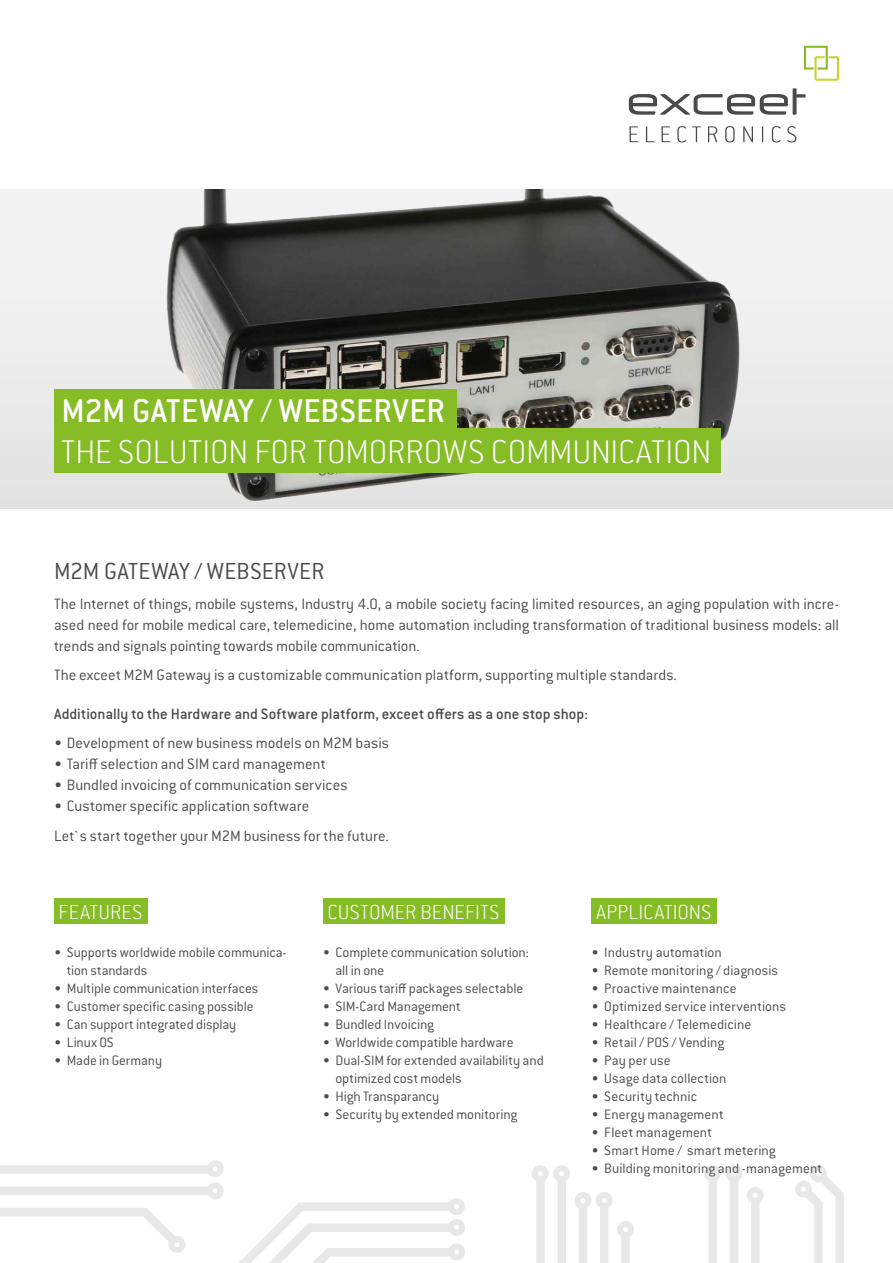
<style>
.page{position:relative;width:893px;height:1263px;background:#fff}
.page>*{position:absolute;margin:0;border:0;box-sizing:border-box;transform-origin:0 0}
.t1{font:200 36.15px "Conduit ITC Std";letter-spacing:-.01em;color:#fff}
.t2{font:500 36.15px "Conduit ITC Std";letter-spacing:-.005em;color:#fff}
.t3{font:300 25.5px "Conduit ITC Std";color:#4a4a49}
.t4{font:200 22.35px "Conduit ITC Std";letter-spacing:.01em;color:#fff}
.t5{font:300 16.5px/21px "Conduit ITC Std";color:#4a4a49;text-align:justify}
.t6{font:500 16.5px "Conduit ITC Std";color:#4a4a49}
.t7{font:300 15px/18px "Conduit ITC Std";color:#4a4a49}
</style>
<div class="page">
<svg style="left:0;top:1160px;width:844px;height:103px"></svg>
<div style="left:54px;top:899px;width:94px;height:25px;background:#86bc25"></div>
<div style="left:323px;top:899px;width:181px;height:25px;background:#86bc25"></div>
<div style="left:591px;top:899px;width:125px;height:25px;background:#86bc25"></div>
<div style="left:0;top:189px;width:893px;height:319px;background:#eee"></div>
<img style="left:61px;top:189px;width:783px;height:319px">
<div style="left:54px;top:390px;width:402px;height:41px;background:#86bc25"></div>
<div style="left:54px;top:428px;width:667px;height:44px;background:#86bc25"></div>
<svg style="left:804px;top:46px;width:35px;height:35px"></svg>
<svg style="left:629px;top:88px;width:176px;height:27px"></svg>
<svg style="left:629px;top:126px;width:9px;height:16px"></svg>
<svg style="left:646px;top:126px;width:8px;height:16px"></svg>
<svg style="left:661px;top:126px;width:9px;height:16px"></svg>
<svg style="left:677px;top:126px;width:9px;height:16px"></svg>
<svg style="left:692px;top:126px;width:9px;height:16px"></svg>
<svg style="left:708px;top:126px;width:9px;height:16px"></svg>
<svg style="left:725px;top:126px;width:10px;height:16px"></svg>
<svg style="left:743px;top:126px;width:10px;height:16px"></svg>
<svg style="left:762px;top:126px;width:1px;height:16px"></svg>
<svg style="left:772px;top:126px;width:9px;height:16px"></svg>
<svg style="left:787px;top:126px;width:9px;height:16px"></svg>
<h1 class="t2" style="left:61px;top:389px;width:385px">M2M GATEWAY / WEBSERVER</h1>
<h1 class="t1" style="left:61px;top:429px;width:651px">THE SOLUTION FOR TOMORROWS COMMUNICATION</h1>
<h2 class="t3" style="left:54px;top:556px;width:272px">M2M GATEWAY / WEBSERVER</h2>
<p class="t5" style="left:54px;top:593px;width:786px">The Internet of things, mobile systems, Industry 4.0, a mobile society facing limited resources, an aging population with incre&shy;ased need for mobile medical care, telemedicine, home automation including transformation of traditional business models: all trends and signals pointing towards mobile communication.</p>
<p class="t5" style="left:54px;top:664px;width:625px">The exceet M2M Gateway is a customizable communication platform, supporting multiple standards.</p>
<p class="t6" style="left:54px;top:704px;width:536px">Additionally to the Hardware and Software platform, exceet offers as a one stop shop:</p>
<p class="t5" style="left:54px;top:732px;width:336px">• Development of new business models on M2M basis</p>
<p class="t5" style="left:54px;top:753px;width:273px">• Tariff selection and SIM card management</p>
<p class="t5" style="left:54px;top:774px;width:295px">• Bundled invoicing of communication services</p>
<p class="t5" style="left:54px;top:791px;width:337px;line-height:29.5px">• Customer specific application software<br>Let`s start together your M2M business for the future.</p>
<h3 class="t4" style="left:59px;top:898px;width:85px">FEATURES</h3>
<h3 class="t4" style="left:327px;top:898px;width:174px">CUSTOMER BENEFITS</h3>
<h3 class="t4" style="left:596px;top:898px;width:117px">APPLICATIONS</h3>
<p class="t7" style="left:67px;top:943px;width:221px;text-indent:-13px">• Supports worldwide mobile communica&shy;tion standards</p>
<p class="t7" style="left:54px;top:979px;width:206px">• Multiple communication interfaces</p>
<p class="t7" style="left:54px;top:997px;width:201px">• Customer specific casing possible</p>
<p class="t7" style="left:54px;top:1015px;width:184px">• Can support integrated display</p>
<p class="t7" style="left:54px;top:1033px;width:61px">• Linux OS</p>
<p class="t7" style="left:54px;top:1051px;width:110px">• Made in Germany</p>
<p class="t7" style="left:591px;top:943px;width:132px">• Industry automation</p>
<p class="t7" style="left:591px;top:961px;width:188px">• Remote monitoring / diagnosis</p>
<p class="t7" style="left:591px;top:979px;width:147px">• Proactive maintenance</p>
<p class="t7" style="left:591px;top:997px;width:196px">• Optimized service interventions</p>
<p class="t7" style="left:591px;top:1015px;width:161px">• Healthcare / Telemedicine</p>
<p class="t7" style="left:591px;top:1033px;width:134px">• Retail / POS / Vending</p>
<p class="t7" style="left:591px;top:1051px;width:81px">• Pay per use</p>
<p class="t7" style="left:591px;top:1069px;width:137px">• Usage data collection</p>
<p class="t7" style="left:591px;top:1087px;width:107px">• Security technic</p>
<p class="t7" style="left:591px;top:1105px;width:134px">• Energy management</p>
<p class="t7" style="left:591px;top:1123px;width:122px">• Fleet management</p>
<p class="t7" style="left:591px;top:1141px;width:186px">• Smart Home / smart metering</p>
<p class="t7" style="left:591px;top:1159px;width:232px">• Building monitoring and -management</p>
<p class="t7" style="left:335px;top:943px;width:195px;text-indent:-13px">• Complete communication solution: all in one</p>
<p class="t7" style="left:323px;top:979px;width:202px">• Various tariff packages selectable</p>
<p class="t7" style="left:323px;top:997px;width:140px">• SIM-Card Management</p>
<p class="t7" style="left:323px;top:1015px;width:113px">• Bundled Invoicing</p>
<p class="t7" style="left:323px;top:1033px;width:192px">• Worldwide compatible hardware</p>
<p class="t7" style="left:335px;top:1051px;width:210px;text-indent:-13px">• Dual-SIM for extended availability and optimized cost models</p>
<p class="t7" style="left:323px;top:1087px;width:118px">• High Transparancy</p>
<p class="t7" style="left:323px;top:1105px;width:196px">• Security by extended monitoring</p>
</div>
